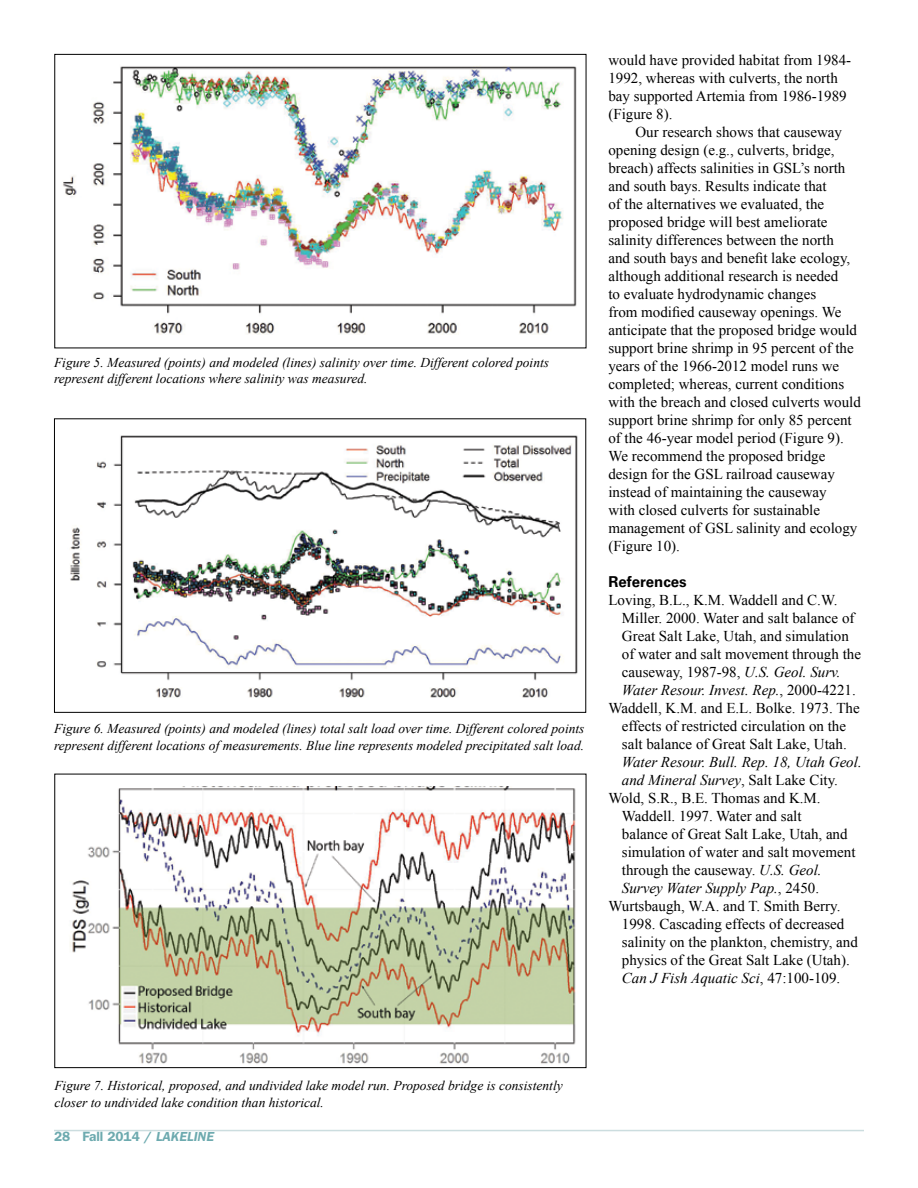
<style>
.page{position:relative;width:918px;height:1188px;background:#fff}
.page>*{position:absolute;margin:0;border:0;box-sizing:border-box;transform-origin:0 0}
.t1{font:15px/18px "Times New Roman";color:#000}
.t2{font:italic 15px "Times New Roman";color:#000}
.t3{font:700 15px "Univers";color:#000}
.t4{font:italic 13.5px/16.5px "Times New Roman";color:#000}
.t5{font:600 13.5px "Franklin Gothic";color:#6daaaf}
.s1{font-style:italic}
.s2{font-style:normal}
</style>
<div class="page">
<hr style="left:54px;top:1130px;width:810px;height:1px;background:#ccdddf">
<img style="left:60px;top:55px;width:527px;height:294px">
<img style="left:70px;top:427px;width:517px;height:286px">
<img style="left:64px;top:787px;width:518px;height:282px">
<div style="left:54px;top:774px;width:532px;height:294px;border:1px solid #000"></div>
<div style="left:54px;top:418px;width:532px;height:295px;border:1px solid #000"></div>
<div style="left:54px;top:54px;width:532px;height:294px;border:1px solid #000"></div>
<p class="t4" style="left:54px;top:354px;width:497px">Figure 5. Measured (points) and modeled (lines) salinity over time. Different colored points represent different locations where salinity was measured.</p>
<p class="t4" style="left:54px;top:720px;width:532px">Figure 6. Measured (points) and modeled (lines) total salt load over time. Different colored points represent different locations of measurements. Blue line represents modeled precipitated salt load.</p>
<p class="t1" style="left:608px;top:51px;width:244px">would have provided habitat from 1984-<br>1992, whereas with culverts, the north bay supported Artemia from 1986-1989 (Figure 8).</p>
<p class="t1" style="left:608px;top:123px;width:254px;text-indent:27px">Our research shows that causeway opening design (e.g., culverts, bridge, breach) affects salinities in GSL’s north and south bays. Results indicate that<br>of the alternatives we evaluated, the proposed bridge will best ameliorate salinity differences between the north<br>and south bays and benefit lake ecology, although additional research is needed<br>to evaluate hydrodynamic changes<br>from modified causeway openings. We anticipate that the proposed bridge would support brine shrimp in 95 percent of the years of the 1966-2012 model runs we completed; whereas, current conditions with the breach and closed culverts would support brine shrimp for only 85 percent of the 46-year model period (Figure 9).<br>We recommend the proposed bridge design for the GSL railroad causeway instead of maintaining the causeway<br>with closed culverts for sustainable management of GSL salinity and ecology (Figure 10).</p>
<p class="t3" style="left:608px;top:573px;width:80px">References</p>
<p class="t1" style="left:608px;top:591px;width:231px">Loving, B.L., K.M. Waddell and C.W.</p>
<p class="t1" style="left:622px;top:609px;width:234px">Miller. 2000. Water and salt balance of</p>
<p class="t1" style="left:622px;top:627px;width:229px">Great Salt Lake, Utah, and simulation</p>
<p class="t1" style="left:622px;top:645px;width:241px">of water and salt movement through the</p>
<p class="t1" style="left:622px;top:663px;width:220px">causeway, 1987-98, <span class="s1">U.S. Geol. Surv.</span></p>
<p class="t2" style="left:622px;top:680px;width:236px">Water Resour. Invest. Rep.<span class="s2">, 2000-4221.</span></p>
<p class="t1" style="left:608px;top:699px;width:253px">Waddell, K.M. and E.L. Bolke. 1973. The</p>
<p class="t1" style="left:622px;top:717px;width:226px">effects of restricted circulation on the</p>
<p class="t1" style="left:622px;top:735px;width:226px">salt balance of Great Salt Lake, Utah.</p>
<p class="t2" style="left:622px;top:752px;width:241px">Water Resour. Bull. Rep. 18, Utah Geol.</p>
<p class="t2" style="left:622px;top:770px;width:218px">and Mineral Survey<span class="s2">, Salt Lake City.</span></p>
<p class="t1" style="left:608px;top:789px;width:214px">Wold, S.R., B.E. Thomas and K.M.</p>
<p class="t1" style="left:622px;top:807px;width:181px">Waddell. 1997. Water and salt</p>
<p class="t1" style="left:622px;top:825px;width:227px">balance of Great Salt Lake, Utah, and</p>
<p class="t1" style="left:622px;top:843px;width:235px">simulation of water and salt movement</p>
<p class="t1" style="left:622px;top:861px;width:201px">through the causeway. <span class="s1">U.S. Geol.</span></p>
<p class="t2" style="left:622px;top:878px;width:199px">Survey Water Supply Pap.<span class="s2">, 2450.</span></p>
<p class="t1" style="left:608px;top:897px;width:234px">Wurtsbaugh, W.A. and T. Smith Berry.</p>
<p class="t1" style="left:622px;top:915px;width:224px">1998. Cascading effects of decreased</p>
<p class="t1" style="left:622px;top:933px;width:238px">salinity on the plankton, chemistry, and</p>
<p class="t1" style="left:622px;top:951px;width:229px">physics of the Great Salt Lake (Utah).</p>
<p class="t2" style="left:622px;top:968px;width:220px">Can J Fish Aquatic Sci<span class="s2">, 47:100-109.</span></p>
<p class="t4" style="left:54px;top:1077px;width:510px">Figure 7. Historical, proposed, and undivided lake model run. Proposed bridge is consistently closer to undivided lake condition than historical.</p>
<p class="t5" style="left:54px;top:1128px;width:162px">28 Fall 2014 / <span class="s1">LAKELINE</span></p>
</div>
